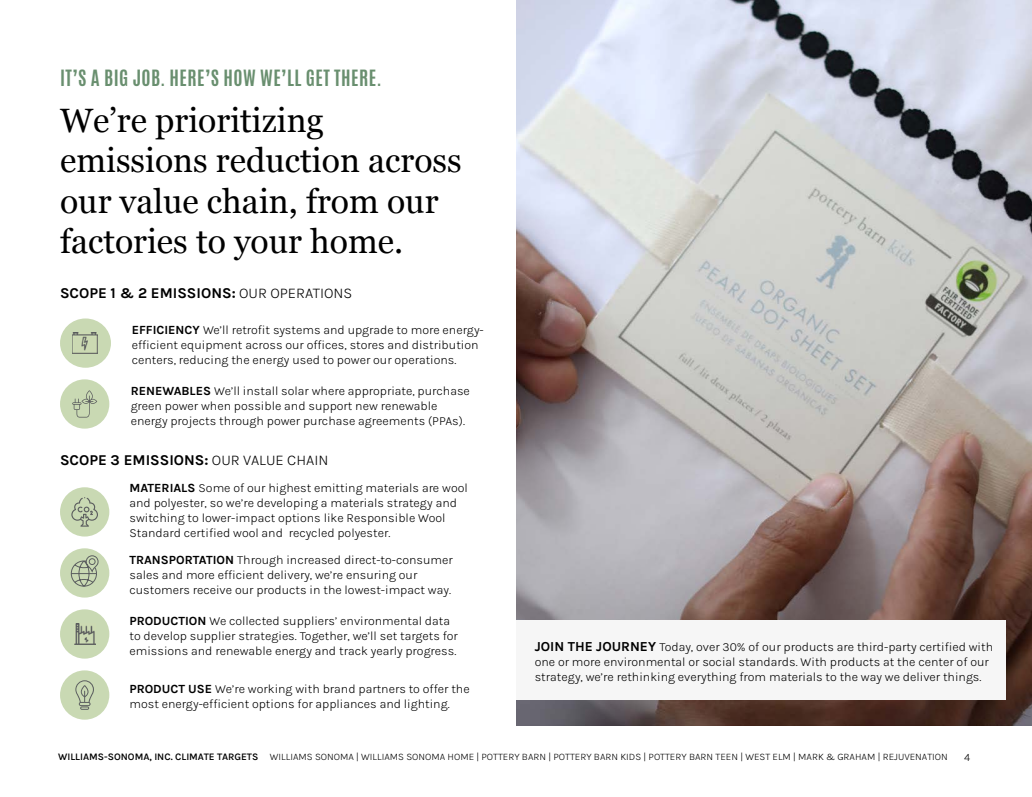
<style>
.page{position:relative;width:1032px;height:797px;background:#fff}
.page>*{position:absolute;margin:0;border:0;box-sizing:border-box;transform-origin:0 0}
.t1{font:33.75px/40.5px "Georgia";color:#000}
.t2{font:700 18.75px "Antonio";letter-spacing:.025em;color:#698f6f}
.t3{font:15px "Karla";color:#000}
.t4{font:300 12.5px/15px "Karla";color:#000}
.t5{font:300 11.25px "Karla";color:#000}
.t6{font:300 10px "Karla";color:#000}
.s1{font-weight:300}
.s2{font-weight:400}
.s3{font-weight:400;font-size:13.75px}
.s4{font-weight:600}
</style>
<div class="page">
<div style="left:60px;top:318px;width:51px;height:50px;background:#c9d9b3;border-radius:50%"></div>
<img style="left:72px;top:333px;width:26px;height:20px">
<div style="left:60px;top:379px;width:49px;height:50px;background:#c9d9b3;border-radius:50%"></div>
<svg style="left:72px;top:390px;width:25px;height:28px"></svg>
<div style="left:60px;top:487px;width:49px;height:49px;background:#c9d9b3;border-radius:50%"></div>
<svg style="left:71px;top:497px;width:27px;height:30px"></svg>
<div style="left:60px;top:609px;width:49px;height:50px;background:#c9d9b3;border-radius:50%"></div>
<img style="left:74px;top:624px;width:21px;height:20px">
<div style="left:60px;top:670px;width:49px;height:50px;background:#c9d9b3;border-radius:50%"></div>
<svg style="left:75px;top:680px;width:19px;height:30px"></svg>
<div style="left:60px;top:548px;width:49px;height:49px;background:#c9d9b3;border-radius:50%"></div>
<svg style="left:70px;top:555px;width:29px;height:32px"></svg>
<img style="left:516px;top:0;width:515px;height:726px">
<div style="left:516px;top:620px;width:489px;height:79px;background:#f6f6f6"></div>
<h2 class="t2" style="left:60px;top:64px;width:323px">IT’S A BIG JOB. HERE’S HOW WE’LL GET THERE.</h2>
<h1 class="t1" style="left:60px;top:98px;width:403px">We’re prioritizing emissions reduction across our value chain, from our factories to your home.</h1>
<p class="t3" style="left:60px;top:283px;width:294px">SCOPE 1 &amp; 2 EMISSIONS: <span class="s1">OUR OPERATIONS</span></p>
<p class="t4" style="left:132px;top:322px;width:353px"><span class="s2">EFFICIENCY</span> We’ll retrofit systems and upgrade to more energy&shy;efficient equipment across our offices, stores and distribution centers, reducing the energy used to power our operations.</p>
<p class="t4" style="left:131px;top:383px;width:340px"><span class="s2">RENEWABLES</span> We’ll install solar where appropriate, purchase green power when possible and support new renewable energy projects through power purchase agreements (PPAs).</p>
<p class="t3" style="left:60px;top:450px;width:270px">SCOPE 3 EMISSIONS: <span class="s1">OUR VALUE CHAIN</span></p>
<p class="t4" style="left:129px;top:480px;width:340px"><span class="s2">MATERIALS</span> Some of our highest emitting materials are wool and polyester, so we’re developing a materials strategy and switching to lower-impact options like Responsible Wool Standard certified wool and recycled polyester.</p>
<p class="t4" style="left:129px;top:552px;width:325px"><span class="s2">TRANSPORTATION</span> Through increased direct-to-consumer sales and more efficient delivery, we’re ensuring our customers receive our products in the lowest-impact way.</p>
<p class="t4" style="left:129px;top:613px;width:330px"><span class="s2">PRODUCTION</span> We collected suppliers’ environmental data to develop supplier strategies. Together, we’ll set targets for emissions and renewable energy and track yearly progress.</p>
<p class="t4" style="left:129px;top:681px;width:341px"><span class="s2">PRODUCT USE</span> We’re working with brand partners to offer the most energy-efficient options for appliances and lighting.</p>
<p class="t4" style="left:534px;top:639px;width:460px"><span class="s3">JOIN THE JOURNEY</span> Today, over 30% of our products are third-party certified with one or more environmental or social standards. With products at the center of our strategy, we’re rethinking everything from materials to the way we deliver things.</p>
<p class="t6" style="left:58px;top:750px;width:891px"><span class="s4">WILLIAMS-SONOMA, INC. CLIMATE TARGETS</span> WILLIAMS SONOMA | WILLIAMS SONOMA HOME | POTTERY BARN | POTTERY BARN KIDS | POTTERY BARN TEEN | WEST ELM | MARK &amp; GRAHAM | REJUVENATION</p>
<p class="t5" style="left:963px;top:750px;width:8px">4</p>
</div>
